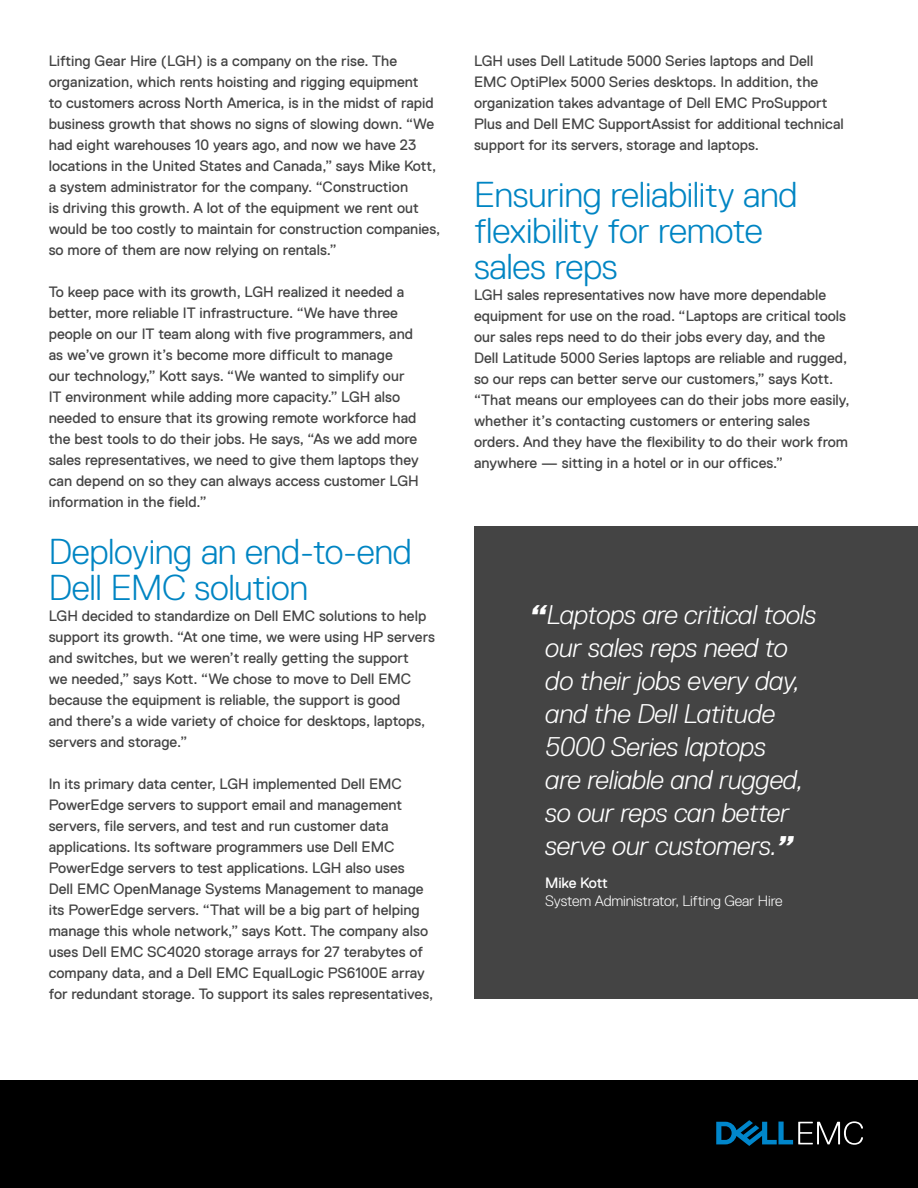
<style>
.page{position:relative;width:918px;height:1188px;background:#fff}
.page>*{position:absolute;margin:0;border:0;box-sizing:border-box;transform-origin:0 0}
.body{font:300 36px/36px "Dell Replica";letter-spacing:-.01em;color:#0085c3}
.Big_Quote{font:italic 300 27px/33px "Dell Replica";letter-spacing:-.01em;color:#fff}
.body-2{font:15px/21px "Dell Replica";color:#444}
.Quote_info{font:300 15px "Dell Replica";letter-spacing:-.01em;color:#fff}
.Quote_info-2{font:15px "Dell Replica";letter-spacing:-.02em;color:#fff}
.s1{font-weight:800}
</style>
<div class="page">
<div style="left:0;top:1080px;width:918px;height:108px;background:#000"></div>
<svg style="left:716px;top:1120px;width:147px;height:26px"></svg>
<div style="left:474px;top:526px;width:444px;height:473px;background:#444"></div>
<p class="body-2" style="left:49px;top:50px;width:393px">Lifting Gear Hire (LGH) is a company on the rise. The organization, which rents hoisting and rigging equipment<br>to customers across North America, is in the midst of rapid business growth that shows no signs of slowing down. “We had eight warehouses 10 years ago, and now we have 23 locations in the United States and Canada,” says Mike Kott, a system administrator for the company. “Construction<br>is driving this growth. A lot of the equipment we rent out would be too costly to maintain for construction companies, so more of them are now relying on rentals.”</p>
<p class="body-2" style="left:49px;top:281px;width:372px">To keep pace with its growth, LGH realized it needed a better, more reliable IT infrastructure. “We have three people on our IT team along with five programmers, and as we’ve grown it’s become more difficult to manage<br>our technology,” Kott says. “We wanted to simplify our IT environment while adding more capacity.” LGH also needed to ensure that its growing remote workforce had the best tools to do their jobs. He says, “As we add more sales representatives, we need to give them laptops they can depend on so they can always access customer LGH information in the field.”</p>
<p class="body" style="left:49px;top:533px;width:365px">Deploying an end-to-end<br>Dell EMC solution</p>
<p class="body-2" style="left:49px;top:605px;width:388px">LGH decided to standardize on Dell EMC solutions to help support its growth. “At one time, we were using HP servers and switches, but we weren’t really getting the support<br>we needed,” says Kott. “We chose to move to Dell EMC because the equipment is reliable, the support is good<br>and there’s a wide variety of choice for desktops, laptops, servers and storage.”</p>
<p class="body-2" style="left:49px;top:773px;width:386px">In its primary data center, LGH implemented Dell EMC PowerEdge servers to support email and management servers, file servers, and test and run customer data applications. Its software programmers use Dell EMC PowerEdge servers to test applications. LGH also uses<br>Dell EMC OpenManage Systems Management to manage its PowerEdge servers. “That will be a big part of helping manage this whole network,” says Kott. The company also uses Dell EMC SC4020 storage arrays for 27 terabytes of company data, and a Dell EMC EqualLogic PS6100E array for redundant storage. To support its sales representatives,</p>
<p class="body-2" style="left:474px;top:50px;width:371px">LGH uses Dell Latitude 5000 Series laptops and Dell EMC OptiPlex 5000 Series desktops. In addition, the organization takes advantage of Dell EMC ProSupport Plus and Dell EMC SupportAssist for additional technical support for its servers, storage and laptops.</p>
<p class="body" style="left:474px;top:176px;width:325px">Ensuring reliability and flexibility for remote sales reps</p>
<p class="body-2" style="left:474px;top:284px;width:377px">LGH sales representatives now have more dependable equipment for use on the road. “Laptops are critical tools our sales reps need to do their jobs every day, and the Dell Latitude 5000 Series laptops are reliable and rugged, so our reps can better serve our customers,” says Kott. “That means our employees can do their jobs more easily, whether it’s contacting customers or entering sales orders. And they have the flexibility to do their work from anywhere — sitting in a hotel or in our offices.”</p>
<p class="Big_Quote" style="left:545px;top:598px;width:273px;text-indent:-15px"><span class="s1">“</span>Laptops are critical tools our sales reps need to do their jobs every day, and the Dell Latitude<br>5000 Series laptops<br>are reliable and rugged, so our reps can better serve our customers.<span class="s1">”</span></p>
<p class="Quote_info-2" style="left:545px;top:875px;width:64px">Mike Kott</p>
<p class="Quote_info" style="left:545px;top:893px;width:239px">System Administrator, Lifting Gear Hire</p>
</div>
